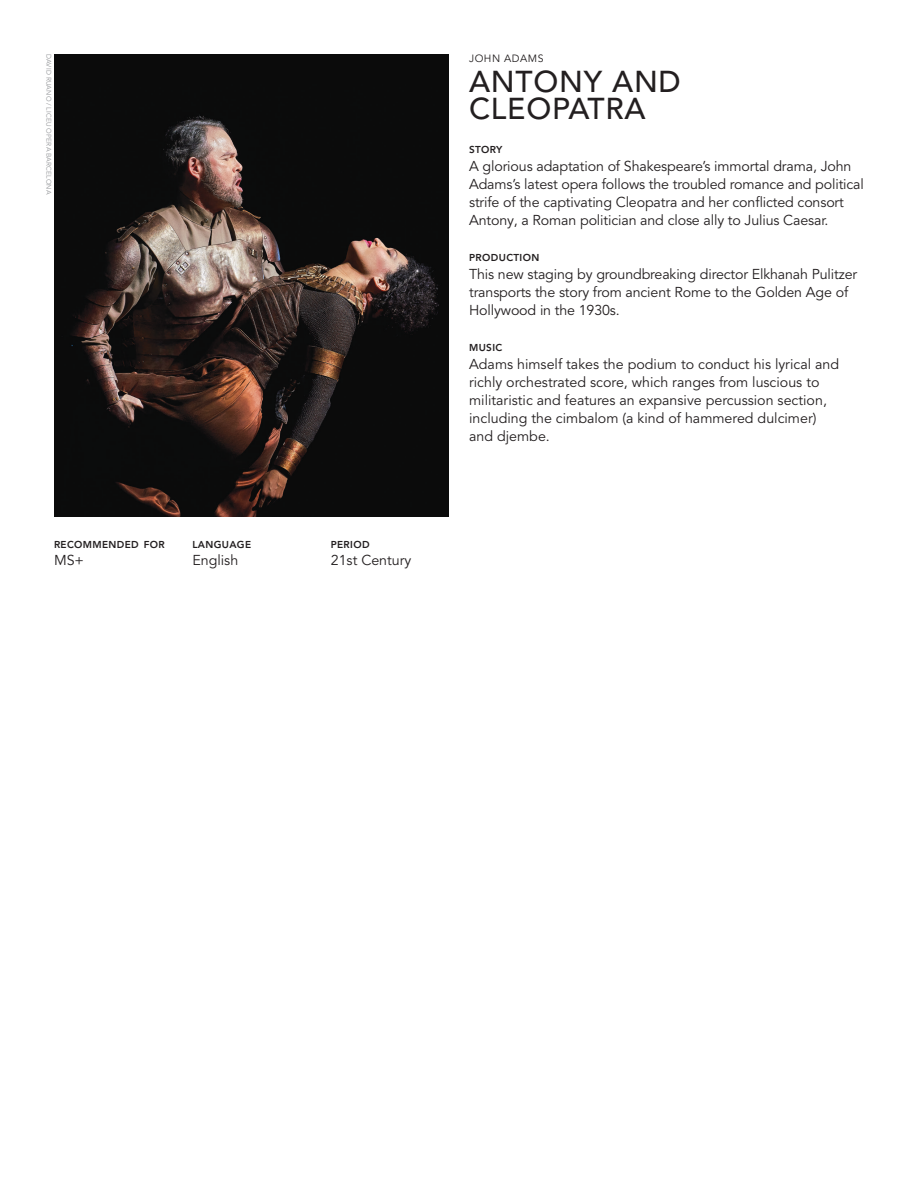
<style>
.page{position:relative;width:918px;height:1188px;background:#fff}
.page>*{position:absolute;margin:0;border:0;box-sizing:border-box;transform-origin:0 0}
.t1{font:500 30px/27px "Avenir LT Pro";letter-spacing:.025em;color:#231f20}
.t2{font:14.25px/18px "Avenir LT Pro";letter-spacing:-.01em;color:#231f20}
.t3{font:10.5px "Avenir LT Pro";letter-spacing:.05em;color:#231f20}
.t4{font:800 10.05px "Avenir LT Pro";letter-spacing:.035em;color:#231f20}
.t5{font:6.75px "Avenir LT Pro";letter-spacing:.02em;color:#939598}
</style>
<div class="page">
<img style="left:54px;top:54px;width:395px;height:463px">
<p class="t5" style="left:53px;top:54px;width:142px;rotate:90deg">DAVID RUANO / LICEU OPERA BARCELONA</p>
<p class="t4" style="left:54px;top:538px;width:112px">RECOMMENDED FOR</p>
<p class="t2" style="left:54px;top:551px;width:32px">MS+</p>
<p class="t4" style="left:192px;top:538px;width:60px">LANGUAGE</p>
<p class="t2" style="left:192px;top:551px;width:47px">English</p>
<p class="t4" style="left:331px;top:538px;width:40px">PERIOD</p>
<p class="t2" style="left:331px;top:551px;width:82px">21st Century</p>
<p class="t3" style="left:469px;top:52px;width:76px">JOHN ADAMS</p>
<h1 class="t1" style="left:469px;top:69px;width:213px">ANTONY AND<br>CLEOPATRA</h1>
<p class="t4" style="left:469px;top:144px;width:35px">STORY</p>
<p class="t2" style="left:469px;top:157px;width:396px">A glorious adaptation of Shakespeare’s immortal drama, John Adams’s latest opera follows the troubled romance and political strife of the captivating Cleopatra and her conflicted consort Antony, a Roman politician and close ally to Julius Caesar.</p>
<p class="t4" style="left:469px;top:252px;width:72px">PRODUCTION</p>
<p class="t2" style="left:469px;top:265px;width:390px">This new staging by groundbreaking director Elkhanah Pulitzer transports the story from ancient Rome to the Golden Age of<br>Hollywood in the 1930s.</p>
<p class="t4" style="left:469px;top:342px;width:35px">MUSIC</p>
<p class="t2" style="left:469px;top:355px;width:372px">Adams himself takes the podium to conduct his lyrical and richly orchestrated score, which ranges from luscious to militaristic and features an expansive percussion section, including the cimbalom (a kind of hammered dulcimer) and djembe.</p>
</div>
